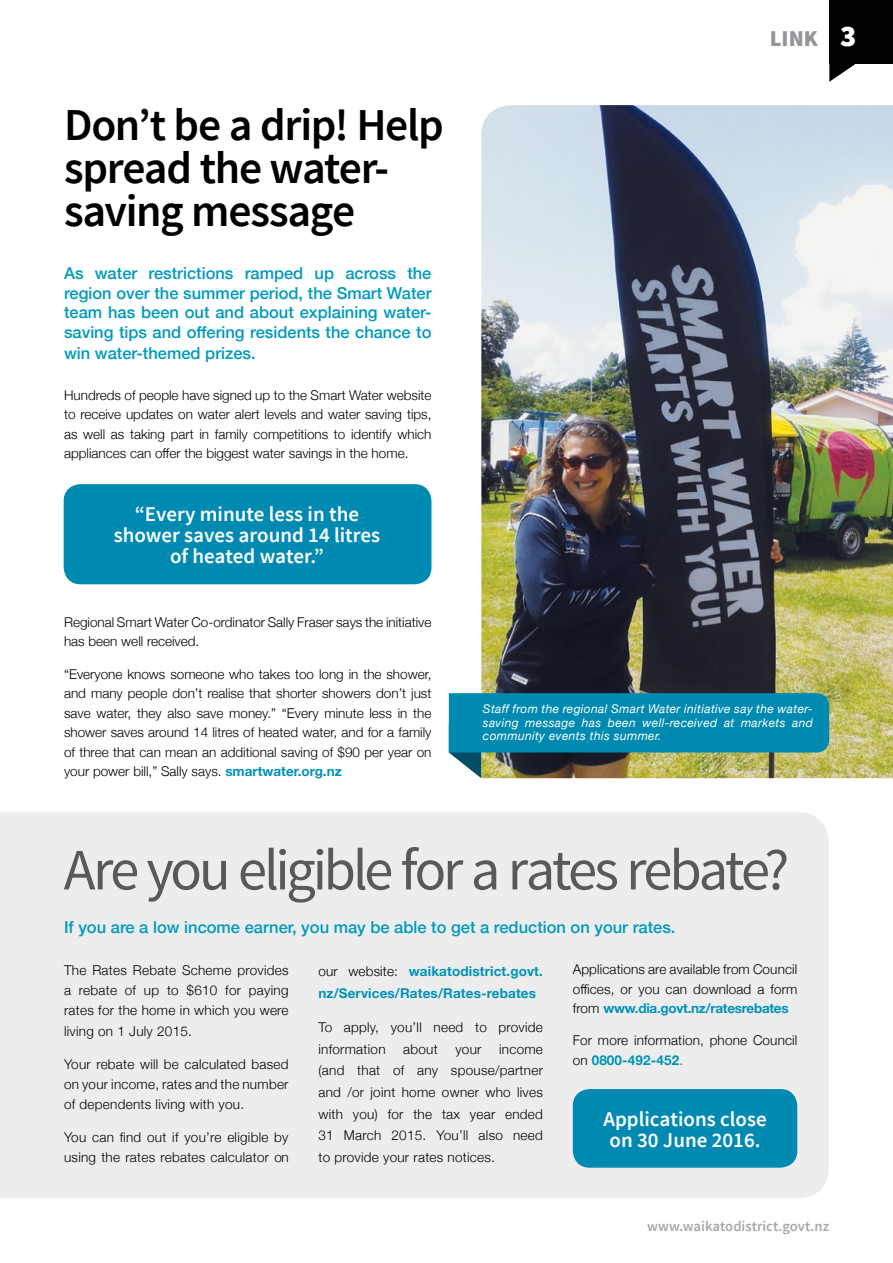
<style>
.page{position:relative;width:893px;height:1263px;background:#fff}
.page>*{position:absolute;margin:0;border:0;box-sizing:border-box;transform-origin:0 0}
.t1{font:58.65px "Source Sans Pro";letter-spacing:-.055em;color:#58595b}
.Large_Heading{font:600 45.6px/43.3px "Source Sans Pro";letter-spacing:-.03em;color:#000}
.t2{font:900 22.5px "Source Sans Pro";color:#939598}
.Captions{font:600 21px/21px "Source Sans Pro";color:#fff;text-align:center}
.WDC_Intro_para{font:500 16.5px/19.5px "Helvetica Neue";color:#009abd;text-align:justify}
.t3{font:600 14.7px "Source Sans Pro";color:#a7a9ac}
.Body_Copy{font:300 13.5px/19.5px "Helvetica Neue";letter-spacing:.01em;color:#000;text-align:justify}
.Body_Copy-2{font:700 13.5px/21.6px "Helvetica Neue";letter-spacing:.01em;color:#0092b7}
.Body_Copy-3{font:italic 12px/13.5px "Helvetica Neue";letter-spacing:.03em;color:#fff;text-align:justify}
.s1{font-weight:700;color:#0092b7}
.s2{font-size:30.3px;color:#fff}
.s3{color:#414042}
.s4{font-weight:300;color:#000}
</style>
<div class="page">
<div style="left:0;top:812px;width:829px;height:386px;background:#ededee"></div>
<img style="left:481px;top:105px;width:412px;height:673px">
<div style="left:829px;top:0;width:64px;height:64px;background:#000"></div>
<svg style="left:829px;top:64px;width:27px;height:18px"></svg>
<div style="left:64px;top:484px;width:367px;height:100px;background:#008ab1;border-radius:17px"></div>
<div style="left:573px;top:1089px;width:224px;height:79px;background:#008ab1;border-radius:17px"></div>
<svg style="left:449px;top:693px;width:380px;height:85px"></svg>
<p class="Large_Heading" style="left:64px;top:104px;width:381px">Don’t be a drip! Help spread the water&shy;saving message</p>
<p class="WDC_Intro_para" style="left:64px;top:262px;width:369px">As water restrictions ramped up across the region over the summer period, the Smart Water team has been out and about explaining water&shy;saving tips and offering residents the chance to</p>
<p class="WDC_Intro_para" style="left:64px;top:342px;width:193px">win water-themed prizes.</p>
<p class="Body_Copy" style="left:64px;top:384px;width:369px">Hundreds of people have signed up to the Smart Water website to receive updates on water alert levels and water saving tips, as well as taking part in family competitions to identify which appliances can offer the biggest water savings in the home.</p>
<p class="Captions" style="left:114px;top:504px;width:268px">“Every minute less in the shower saves around 14 litres of heated water.”</p>
<p class="Body_Copy" style="left:64px;top:611px;width:369px">Regional Smart Water Co-ordinator Sally Fraser says the initiative has been well received.</p>
<p class="Body_Copy" style="left:64px;top:663px;width:369px">“Everyone knows someone who takes too long in the shower, and many people don’t realise that shorter showers don’t just save water, they also save money.” “Every minute less in the shower saves around 14 litres of heated water, and for a family of three that can mean an additional saving of $90 per year on your power bill,” Sally says. <span class="s1">smartwater.org.nz</span></p>
<p class="t2" style="left:770px;top:24px;width:88px">LINK <span class="s2">3</span></p>
<p class="Body_Copy-3" style="left:483px;top:703px;width:331px">Staff from the regional Smart Water initiative say the water&shy;saving message has been well-received at markets and community events this summer.</p>
<p class="t1" style="left:64px;top:833px;width:727px">Are you eligible for a rates rebate?</p>
<p class="WDC_Intro_para" style="left:64px;top:916px;width:613px">If you are a low income earner, you may be able to get a reduction on your rates.</p>
<p class="Body_Copy" style="left:64px;top:959px;width:226px;line-height:20.2px">The Rates Rebate Scheme provides a rebate of up to $610 for paying rates for the home in which you were living on 1 July 2015.</p>
<p class="Body_Copy" style="left:64px;top:1053px;width:226px;line-height:20.2px">Your rebate will be calculated based on your income, rates and the number of dependents living with you.</p>
<p class="Body_Copy" style="left:64px;top:1126px;width:226px;line-height:20.2px">You can find out if you’re eligible by using the rates rebates calculator on</p>
<p class="Body_Copy" style="left:573px;top:958px;width:226px">Applications are available from Council offices, or you can download a form from <span class="s1">www.dia.govt.nz/ratesrebates</span></p>
<p class="Body_Copy" style="left:573px;top:1030px;width:226px">For more information, phone Council on <span class="s1">0800-492-452</span><span class="s3">.</span></p>
<p class="Body_Copy-2" style="left:318px;top:961px;width:226px"><span class="s4">our website:</span> waikatodistrict.govt. nz/Services/Rates/Rates-rebates</p>
<p class="Body_Copy" style="left:318px;top:1015px;width:226px;line-height:21.6px">To apply, you’ll need to provide information</p>
<p class="Body_Copy" style="left:318px;top:1037px;width:226px;line-height:21.6px;text-indent:181px">income (and that of any spouse/partner and /or joint home owner who lives with you) for the tax year ended 31 March 2015. You’ll also need to provide your rates notices.</p>
<p class="Body_Copy" style="left:403px;top:1038px;width:36px">about</p>
<p class="Body_Copy" style="left:455px;top:1038px;width:28px">your</p>
<p class="Captions" style="left:603px;top:1109px;width:165px;text-align:left">Applications close on 30 June 2016.</p>
<p class="t3" style="left:647px;top:1217px;width:184px">www.waikatodistrict.govt.nz</p>
</div>
